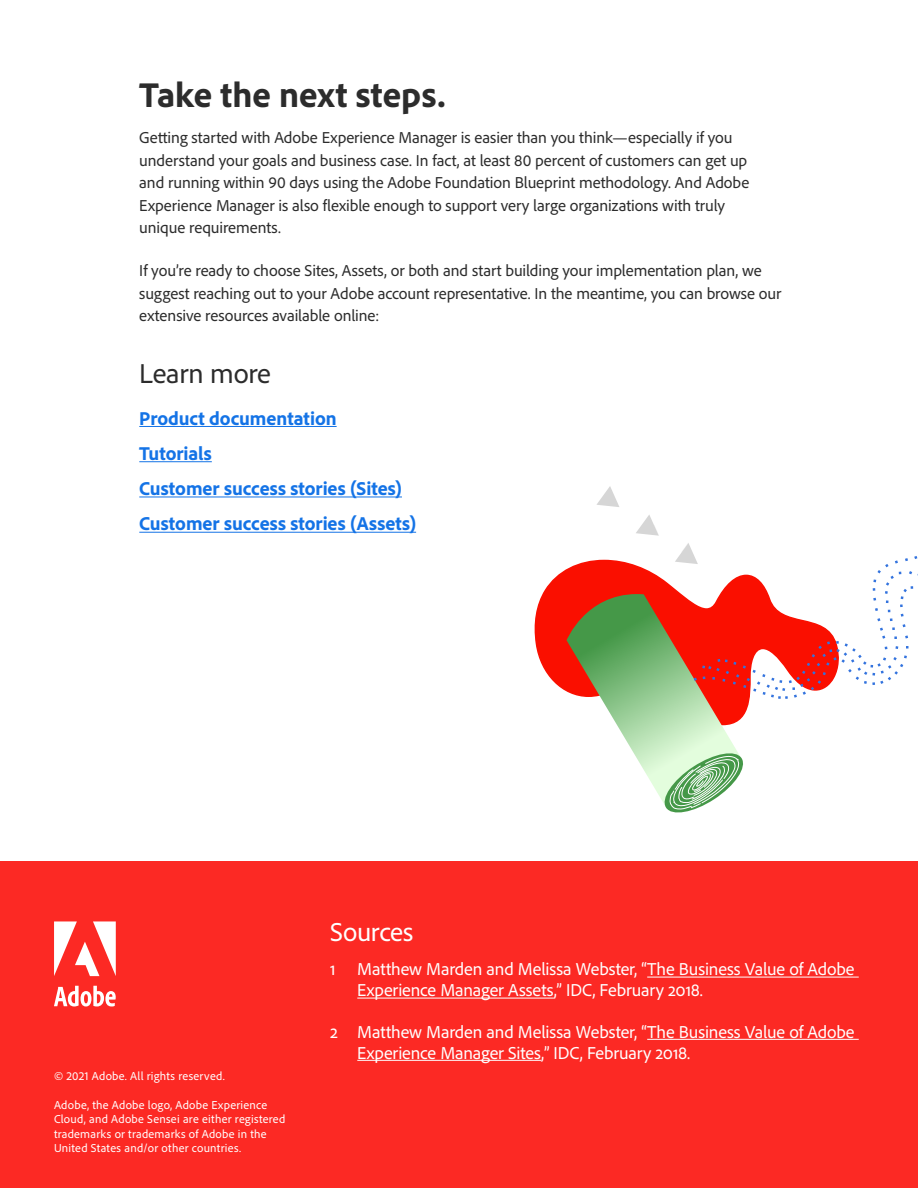
<style>
.page{position:relative;width:918px;height:1188px;background:#fff}
.page>*{position:absolute;margin:0;border:0;box-sizing:border-box;transform-origin:0 0}
.t1{font:800 36px "Adobe Clean";color:#2c2c2c}
.t2{font:28.5px "Adobe Clean";letter-spacing:-.01em;color:#2c2c2c}
.t3{font:27px "Adobe Clean";letter-spacing:-.01em;color:#fff}
.t4{font:800 19.5px/35.2px "Adobe Clean";color:#1473e6}
.t5{font:18px/21px "Adobe Clean";letter-spacing:-.005em;color:#fff}
.t6{font:16.5px/22.5px "Adobe Clean";letter-spacing:-.005em;color:#2c2c2c}
.t7{font:12px/14.4px "Adobe Clean";letter-spacing:.02em;color:#fff}
</style>
<div class="page">
<div style="left:0;top:862px;width:918px;height:326px;background:#fc2924"></div>
<hr style="left:139px;top:426px;width:198px;height:1px;background:#1473e6">
<hr style="left:139px;top:461px;width:73px;height:1px;background:#1473e6">
<hr style="left:139px;top:496px;width:263px;height:1px;background:#1473e6">
<hr style="left:139px;top:532px;width:277px;height:1px;background:#1473e6">
<svg style="left:54px;top:921px;width:62px;height:55px"></svg>
<svg style="left:54px;top:986px;width:62px;height:21px"></svg>
<svg style="left:534px;top:569px;width:33px;height:123px"></svg>
<svg style="left:597px;top:486px;width:22px;height:21px"></svg>
<svg style="left:636px;top:515px;width:23px;height:21px"></svg>
<svg style="left:567px;top:543px;width:351px;height:270px"></svg>
<hr style="left:647px;top:977px;width:212px;height:1px;background:#fff">
<hr style="left:357px;top:998px;width:197px;height:1px;background:#fff">
<hr style="left:647px;top:1039px;width:212px;height:1px;background:#fff">
<hr style="left:357px;top:1060px;width:184px;height:1px;background:#fff">
<h1 class="t1" style="left:139px;top:72px;width:308px">Take the next steps.</h1>
<p class="t6" style="left:139px;top:126px;width:611px">Getting started with Adobe Experience Manager is easier than you think—especially if you understand your goals and business case. In fact, at least 80 percent of customers can get up and running within 90 days using the Adobe Foundation Blueprint methodology. And Adobe Experience Manager is also flexible enough to support very large organizations with truly unique requirements.</p>
<p class="t6" style="left:139px;top:259px;width:644px">If you’re ready to choose Sites, Assets, or both and start building your implementation plan, we suggest reaching out to your Adobe account representative. In the meantime, you can browse our extensive resources available online:</p>
<h2 class="t2" style="left:139px;top:355px;width:133px">Learn more</h2>
<p class="t4" style="left:139px;top:400px;width:278px">Product documentation<br>Tutorials<br>Customer success stories (Sites)<br>Customer success stories (Assets)</p>
<p class="t7" style="left:54px;top:1068px;width:172px">© 2021 Adobe. All rights reserved.</p>
<p class="t7" style="left:54px;top:1097px;width:233px">Adobe, the Adobe logo, Adobe Experience Cloud, and Adobe Sensei are either registered trademarks or trademarks of Adobe in the United States and/or other countries.</p>
<h3 class="t3" style="left:330px;top:914px;width:85px">Sources</h3>
<p class="t5" style="left:357px;top:958px;width:499px;text-indent:-27px">1 Matthew Marden and Melissa Webster, “The Business Value of Adobe<br>Experience Manager Assets,” IDC, February 2018.</p>
<p class="t5" style="left:357px;top:1020px;width:499px;text-indent:-27px">2 Matthew Marden and Melissa Webster, “The Business Value of Adobe<br>Experience Manager Sites,” IDC, February 2018.</p>
</div>
